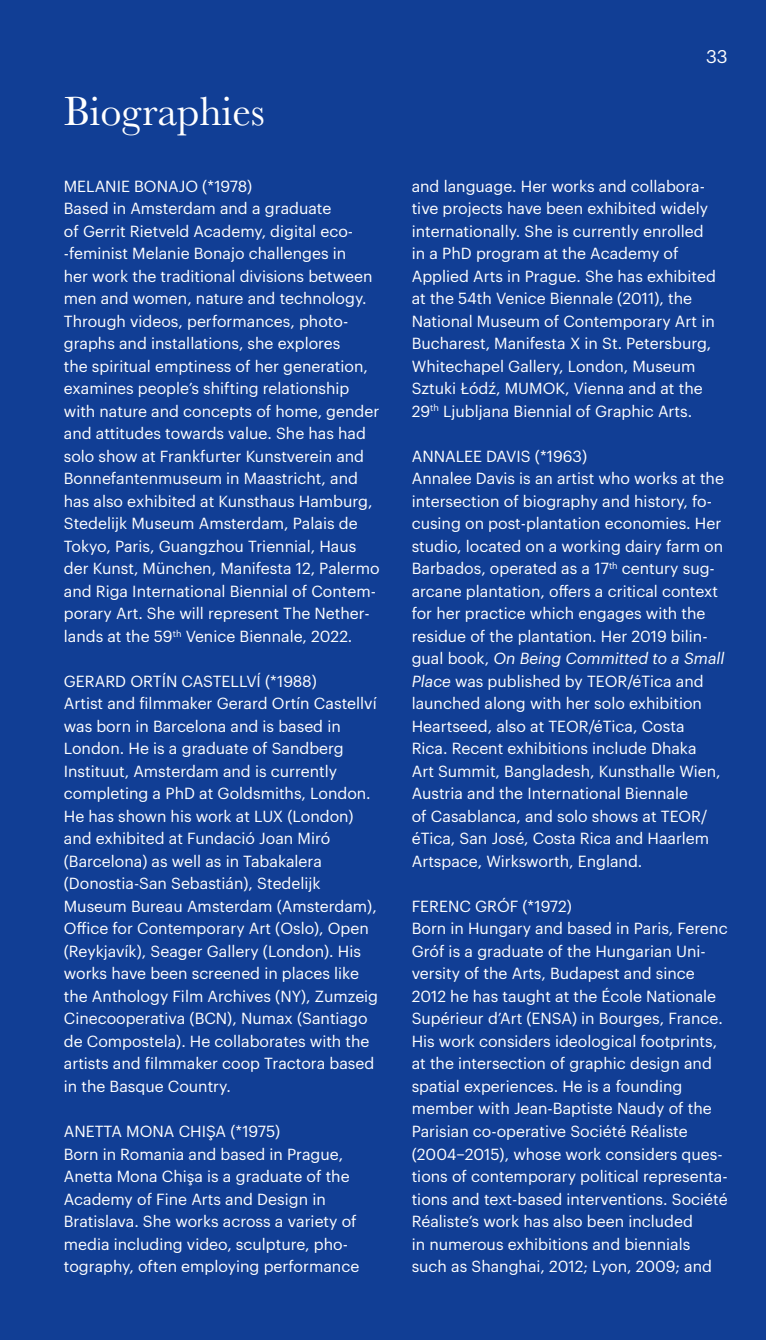
<style>
.page{position:relative;width:766px;height:1340px;background:#fff}
.page>*{position:absolute;margin:0;border:0;box-sizing:border-box;transform-origin:0 0}
.t1{font:42.3px "Baskerville";color:#fff}
.t2{font:18px "Graphik";color:#fff}
.t3{font:15.75px/22.5px "Graphik";color:#fff}
.s1{font-style:italic}
</style>
<div class="page">
<div style="left:0;top:0;width:765px;height:1339px;background:#113e95"></div>
<hr style="left:0;top:0;width:1px;height:1339px;background:#777b80">
<p class="t1" style="left:64px;top:85px;width:203px">Biographies</p>
<p class="t3" style="left:64px;top:173px;width:190px">MELANIE BONAJO (*1978)</p>
<p class="t3" style="left:64px;top:196px;width:317px">Based in Amsterdam and a graduate<br>of Gerrit Rietveld Academy, digital eco--feminist Melanie Bonajo challenges in<br>her work the traditional divisions between men and women, nature and technology.<br>Through videos, performances, photo&shy;graphs and installations, she explores<br>the spiritual emptiness of her generation, examines people’s shifting relationship with nature and concepts of home, gender and attitudes towards value. She has had solo show at Frankfurter Kunstverein and Bonnefantenmuseum in Maastricht, and has also exhibited at Kunsthaus Hamburg, Stedelijk Museum Amsterdam, Palais de Tokyo, Paris, Guangzhou Triennial, Haus der Kunst, München, Manifesta 12, Palermo and Riga International Biennial of Contem&shy;porary Art. She will represent The Nether&shy;lands at the 59<sup>th</sup> Venice Biennale, 2022.</p>
<p class="t3" style="left:64px;top:668px;width:254px">GERARD ORTÍN CASTELLVÍ (*1988)</p>
<p class="t3" style="left:64px;top:691px;width:316px">Artist and filmmaker Gerard Ortín Castellví was born in Barcelona and is based in London. He is a graduate of Sandberg Instituut, Amsterdam and is currently completing a PhD at Goldsmiths, London.<br>He has shown his work at LUX (London) and exhibited at Fundació Joan Miró (Barcelona) as well as in Tabakalera (Donostia-San Sebastiá n), Stedelijk Museum Bureau Amsterdam (Amsterdam), Office for Contemporary Art (Oslo), Open (Reykjavík), Seager Gallery (London). His works have been screened in places like the Anthology Film Archives (NY), Zumzeig Cinecooperativa (BCN), Numax (Santiago de Compostela). He collaborates with the artists and filmmaker coop Tractora based in the Basque Country.</p>
<p class="t3" style="left:64px;top:1118px;width:218px">ANETTA MONA CHIŞA (*1975)</p>
<p class="t3" style="left:64px;top:1141px;width:297px">Born in Romania and based in Prague, Anetta Mona Chişa is a graduate of the Academy of Fine Arts and Design in Bratislava. She works across a variety of media including video, sculpture, pho&shy;tography, often employing performance</p>
<p class="t2" style="left:705px;top:43px;width:23px">33</p>
<p class="t3" style="left:411px;top:173px;width:306px">and language. Her works and collabora&shy;tive projects have been exhibited widely internationally. She is currently enrolled in a PhD program at the Academy of Applied Arts in Prague. She has exhibited at the 54th Venice Biennale (2011), the National Museum of Contemporary Art in Bucharest, Manifesta X in St. Petersburg, Whitechapel Gallery, London, Museum Sztuki Łódź, MUMOK, Vienna and at the 29<sup>th</sup> Ljubljana Biennial of Graphic Arts.</p>
<p class="t3" style="left:411px;top:443px;width:177px">ANNALEE DAVIS (*1963)</p>
<p class="t3" style="left:411px;top:466px;width:314px">Annalee Davis is an artist who works at the intersection of biography and history, fo&shy;cusing on post-plantation economies. Her studio, located on a working dairy farm on Barbados, operated as a 17<sup>th</sup> century sug&shy;arcane plantation, offers a critical context for her practice which engages with the residue of the plantation. Her 2019 bilin&shy;gual book, <span class="s1">On Being Committed to a Small Place</span> was published by TEOR/éTica and launched along with her solo exhibition Heartseed, also at TEOR/éTica, Costa<br>Rica. Recent exhibitions include Dhaka<br>Art Summit, Bangladesh, Kunsthalle Wien, Austria and the International Biennale<br>of Casablanca, and solo shows at TEOR/ éTica, San José, Costa Rica and Haarlem Artspace, Wirksworth, England.</p>
<p class="t3" style="left:411px;top:893px;width:162px">FERENC GRÓF (*1972)</p>
<p class="t3" style="left:411px;top:916px;width:317px">Born in Hungary and based in Paris, Ferenc Gróf is a graduate of the Hungarian Uni&shy;versity of the Arts, Budapest and since 2012 he has taught at the École Nationale Supérieur d’Art (ENSA) in Bourges, France.<br>His work considers ideological footprints, at the intersection of graphic design and spatial experiences. He is a founding member with Jean-Baptiste Naudy of the Parisian co-operative Société Réaliste (2004–2015), whose work considers ques&shy;tions of contemporary political representa&shy;tions and text-based interventions. Société Réaliste’s work has also been included<br>in numerous exhibitions and biennials such as Shanghai, 2012; Lyon, 2009; and</p>
</div>
